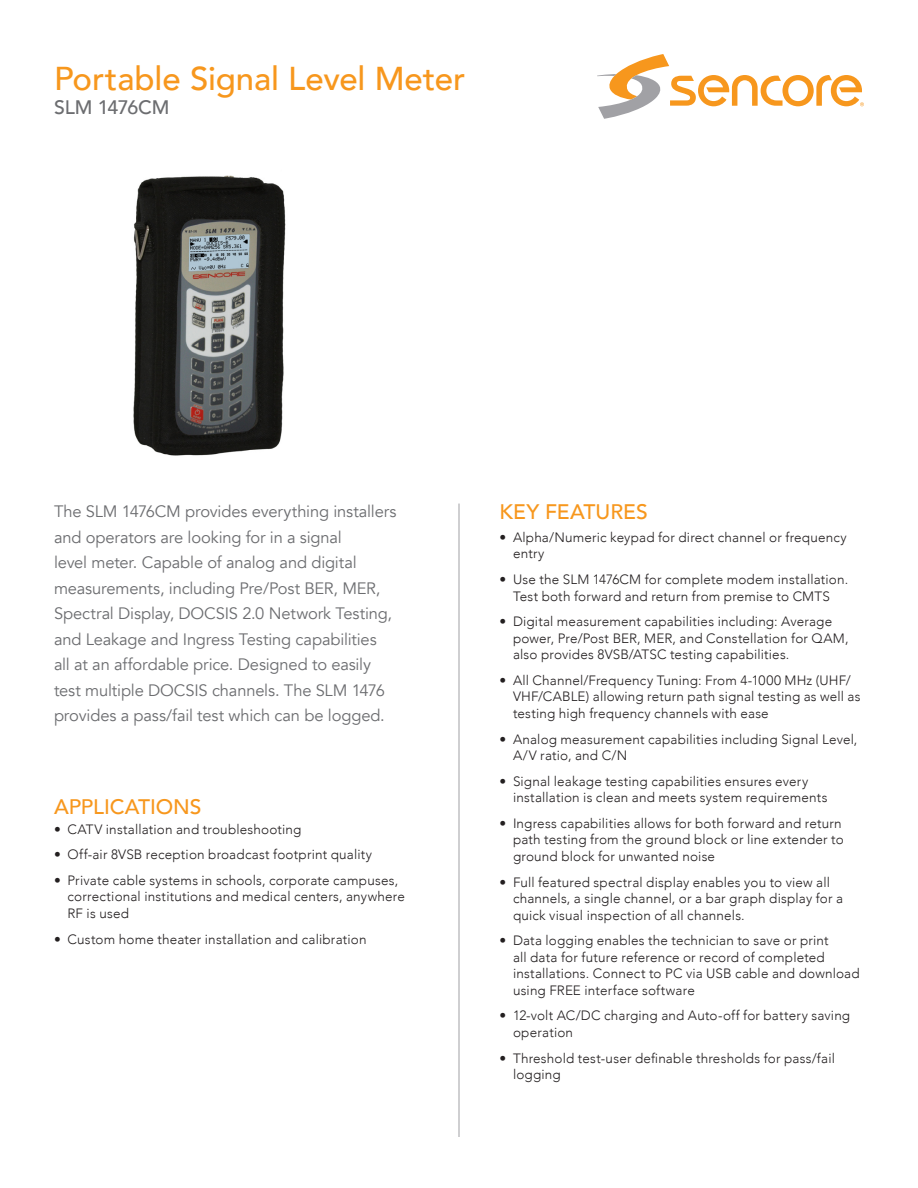
<style>
.page{position:relative;width:918px;height:1188px;background:#fff}
.page>*{position:absolute;margin:0;border:0;box-sizing:border-box;transform-origin:0 0}
.t1{font:500 33px "Avenir LT Com";color:#f7971d}
.t2{font:500 21px "Avenir LT Com";color:#f7971d}
.t3{font:500 19.5px "Avenir LT Com";letter-spacing:-.01em;color:#6c6d70}
.t4{font:16.5px/25.5px "Avenir LT Com";letter-spacing:-.01em;color:#6c6d70}
.t5{font:300 13.5px/16.5px "Avenir LT Com";letter-spacing:.015em;color:#231f20}
</style>
<div class="page">
<svg style="left:597px;top:54px;width:267px;height:65px"></svg>
<hr style="left:459px;top:504px;width:1px;height:633px;background:#a1a1a5">
<img style="left:133px;top:175px;width:153px;height:281px">
<p class="t1" style="left:54px;top:59px;width:413px">Portable Signal Level Meter</p>
<p class="t3" style="left:54px;top:95px;width:117px">SLM 1476CM</p>
<p class="t4" style="left:54px;top:499px;width:344px">The SLM 1476CM provides everything installers and operators are looking for in a signal<br>level meter. Capable of analog and digital measurements, including Pre/Post BER, MER, Spectral Display, DOCSIS 2.0 Network Testing, and Leakage and Ingress Testing capabilities all at an affordable price. Designed to easily test multiple DOCSIS channels. The SLM 1476 provides a pass/fail test which can be logged.</p>
<p class="t2" style="left:54px;top:794px;width:149px">APPLICATIONS</p>
<p class="t5" style="left:54px;top:821px;width:249px">• CATV installation and troubleshooting</p>
<p class="t5" style="left:54px;top:846px;width:320px">• Off-air 8VSB reception broadcast footprint quality</p>
<p class="t5" style="left:68px;top:872px;width:339px;text-indent:-14px">• Private cable systems in schools, corporate campuses, correctional institutions and medical centers, anywhere<br>RF is used</p>
<p class="t5" style="left:54px;top:931px;width:314px">• Custom home theater installation and calibration</p>
<p class="t2" style="left:500px;top:499px;width:150px">KEY FEATURES</p>
<p class="t5" style="left:513px;top:529px;width:335px;text-indent:-14px">• Alpha/Numeric keypad for direct channel or frequency entry</p>
<p class="t5" style="left:500px;top:571px;width:350px;text-align:center">• Use the SLM 1476CM for complete modem installation.<br>Test both forward and return from premise to CMTS</p>
<p class="t5" style="left:513px;top:613px;width:337px;text-indent:-14px">• Digital measurement capabilities including: Average power, Pre/Post BER, MER, and Constellation for QAM, also provides 8VSB/ATSC testing capabilities.</p>
<p class="t5" style="left:513px;top:672px;width:349px;text-indent:-14px">• All Channel/Frequency Tuning: From 4-1000 MHz (UHF/<br>VHF/CABLE) allowing return path signal testing as well as testing high frequency channels with ease</p>
<p class="t5" style="left:513px;top:731px;width:346px;text-indent:-14px">• Analog measurement capabilities including Signal Level,<br>A/V ratio, and C/N</p>
<p class="t5" style="left:513px;top:773px;width:316px;text-indent:-14px">• Signal leakage testing capabilities ensures every installation is clean and meets system requirements</p>
<p class="t5" style="left:513px;top:815px;width:332px;text-indent:-14px">• Ingress capabilities allows for both forward and return path testing from the ground block or line extender to ground block for unwanted noise</p>
<p class="t5" style="left:513px;top:874px;width:332px;text-indent:-14px">• Full featured spectral display enables you to view all channels, a single channel, or a bar graph display for a quick visual inspection of all channels.</p>
<p class="t5" style="left:513px;top:932px;width:348px;text-indent:-14px">• Data logging enables the technician to save or print<br>all data for future reference or record of completed installations. Connect to PC via USB cable and download using FREE interface software</p>
<p class="t5" style="left:513px;top:1008px;width:339px;text-indent:-14px">• 12-volt AC/DC charging and Auto-off for battery saving operation</p>
<p class="t5" style="left:513px;top:1050px;width:323px;text-indent:-14px">• Threshold test-user definable thresholds for pass/fail logging</p>
</div>
